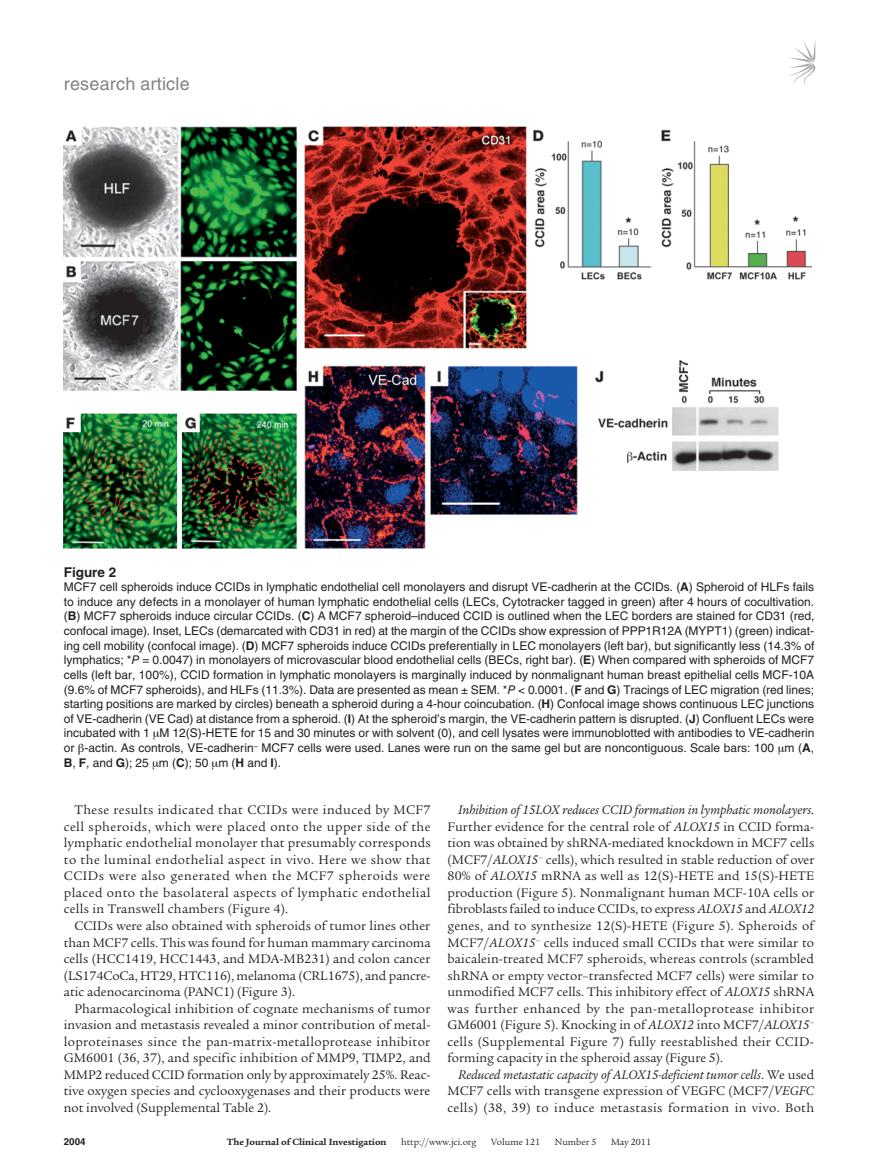
<style>
.page{position:relative;width:878px;height:1175px;background:#fff}
.page>*{position:absolute;margin:0;border:0;box-sizing:border-box;transform-origin:0 0}
.t1{font:18px "Helvetica LT Std";letter-spacing:.01em;color:#808285}
.t2{font:13.5px/16.5px "Legacy Serif Std";letter-spacing:.005em;color:#231f20;text-align:justify}
.t3{font:700 13.5px "Helvetica LT Std";color:#231f20}
.t4{font:12px/14.7px "Helvetica LT Std";color:#231f20;text-align:justify}
.t5{font:9.75px "Legacy Serif Std";color:#231f20}
.t6{font:700 9.75px "Legacy Serif Std";color:#231f20}
.t7{font:700 9.75px "Helvetica LT Std";color:#231f20}
.s1{font-weight:700}
.s2{font-style:italic}
</style>
<div class="page">
<svg style="left:789px;top:42px;width:26px;height:43px"></svg>
<img style="left:64px;top:126px;width:747px;height:422px">
<h1 class="t1" style="left:64px;top:73px;width:127px">research article</h1>
<p class="t3" style="left:64px;top:563px;width:54px">Figure 2</p>
<p class="t4" style="left:64px;top:579px;width:752px">MCF7 cell spheroids induce CCIDs in lymphatic endothelial cell monolayers and disrupt VE-cadherin at the CCIDs. (<span class="s1">A</span>) Spheroid of HLFs fails to induce any defects in a monolayer of human lymphatic endothelial cells (LECs, Cytotracker tagged in green) after 4 hours of cocultivation. (<span class="s1">B</span>) MCF7 spheroids induce circular CCIDs. (<span class="s1">C</span>) A MCF7 spheroid–induced CCID is outlined when the LEC borders are stained for CD31 (red, confocal image). Inset, LECs (demarcated with CD31 in red) at the margin of the CCIDs show expression of PPP1R12A (MYPT1) (green) indicat&shy;ing cell mobility (confocal image). (<span class="s1">D</span>) MCF7 spheroids induce CCIDs preferentially in LEC monolayers (left bar), but significantly less (14.3% of lymphatics; *<span class="s2">P</span> = 0.0047) in monolayers of microvascular blood endothelial cells (BECs, right bar). (<span class="s1">E</span>) When compared with spheroids of MCF7 cells (left bar, 100%), CCID formation in lymphatic monolayers is marginally induced by nonmalignant human breast epithelial cells MCF-10A (9.6% of MCF7 spheroids), and HLFs (11.3%). Data are presented as mean ± SEM. *<span class="s2">P</span> &lt; 0.0001. (<span class="s1">F</span> and <span class="s1">G</span>) Tracings of LEC migration (red lines; starting positions are marked by circles) beneath a spheroid during a 4-hour coincubation. (<span class="s1">H</span>) Confocal image shows continuous LEC junctions of VE-cadherin (VE Cad) at distance from a spheroid. (<span class="s1">I</span>) At the spheroid’s margin, the VE-cadherin pattern is disrupted. (<span class="s1">J</span>) Confluent LECs were incubated with 1 M 12(S)-HETE for 15 and 30 minutes or with solvent (0), and cell lysates were immunoblotted with antibodies to VE-cadherin or -actin. As controls, VE-cadherin<sup>–</sup> MCF7 cells were used. Lanes were run on the same gel but are noncontiguous. Scale bars: 100 m (<span class="s1">A</span>, <span class="s1">B</span>, <span class="s1">F</span>, and <span class="s1">G</span>); 25 m (<span class="s1">C</span>); 50 m (<span class="s1">H</span> and <span class="s1">I</span>).</p>
<p class="t2" style="left:64px;top:802px;width:368px;text-indent:11px">These results indicated that CCIDs were induced by MCF7 cell spheroids, which were placed onto the upper side of the lymphatic endothelial monolayer that presumably corresponds to the luminal endothelial aspect in vivo. Here we show that CCIDs were also generated when the MCF7 spheroids were placed onto the basolateral aspects of lymphatic endothelial cells in Transwell chambers (Figure 4).</p>
<p class="t2" style="left:64px;top:917px;width:368px;text-indent:11px">CCIDs were also obtained with spheroids of tumor lines other than MCF7 cells. This was found for human mammary carcinoma cells (HCC1419, HCC1443, and MDA-MB231) and colon cancer (LS174CoCa, HT29, HTC116), melanoma (CRL1675), and pancre&shy;atic adenocarcinoma (PANC1) (Figure 3).</p>
<p class="t2" style="left:64px;top:1000px;width:368px;text-indent:11px">Pharmacological inhibition of cognate mechanisms of tumor invasion and metastasis revealed a minor contribution of metal&shy;loproteinases since the pan-matrix-metalloprotease inhibitor GM6001 (36, 37), and specific inhibition of MMP9, TIMP2, and MMP2 reduced CCID formation only by approximately 25%. Reac&shy;tive oxygen species and cyclooxygenases and their products were not involved (Supplemental Table 2).</p>
<p class="t2" style="left:447px;top:802px;width:368px;text-indent:11px"><span class="s2">Inhibition of 15LOX reduces CCID formation in lymphatic monolayers</span>.<br>Further evidence for the central role of <span class="s2">ALOX15</span> in CCID forma&shy;tion was obtained by shRNA-mediated knockdown in MCF7 cells (MCF7/<span class="s2">ALOX15</span><sup>–</sup> cells), which resulted in stable reduction of over 80% of <span class="s2">ALOX15</span> mRNA as well as 12(S)-HETE and 15(S)-HETE production (Figure 5). Nonmalignant human MCF-10A cells or fibroblasts failed to induce CCIDs, to express <span class="s2">ALOX15</span> and <span class="s2">ALOX12 </span>genes, and to synthesize 12(S)-HETE (Figure 5). Spheroids of MCF7/<span class="s2">ALOX15</span><sup>–</sup> cells induced small CCIDs that were similar to baicalein-treated MCF7 spheroids, whereas controls (scrambled shRNA or empty vector–transfected MCF7 cells) were similar to unmodified MCF7 cells. This inhibitory effect of <span class="s2">ALOX15</span> shRNA was further enhanced by the pan-metalloprotease inhibitor GM6001 (Figure 5). Knocking in of <span class="s2">ALOX12</span> into MCF7/<span class="s2">ALOX15</span><sup>– </sup>cells (Supplemental Figure 7) fully reestablished their CCID&shy;forming capacity in the spheroid assay (Figure 5).</p>
<p class="t2" style="left:447px;top:1066px;width:368px;text-indent:11px"><span class="s2">Reduced metastatic capacity of ALOX15-deficient tumor cells</span>. We used MCF7 cells with transgene expression of VEGFC (MCF7/<span class="s2">VEGFC </span>cells) (38, 39) to induce metastasis formation in vivo. Both</p>
<p class="t7" style="left:64px;top:1135px;width:23px">2004</p>
<p class="t6" style="left:227px;top:1135px;width:161px">The Journal of Clinical Investigation</p>
<p class="t5" style="left:401px;top:1136px;width:77px">http://www.jci.org</p>
<p class="t5" style="left:491px;top:1136px;width:50px">Volume 121</p>
<p class="t5" style="left:555px;top:1136px;width:43px">Number 5</p>
<p class="t5" style="left:611px;top:1136px;width:41px">May 2011</p>
</div>
